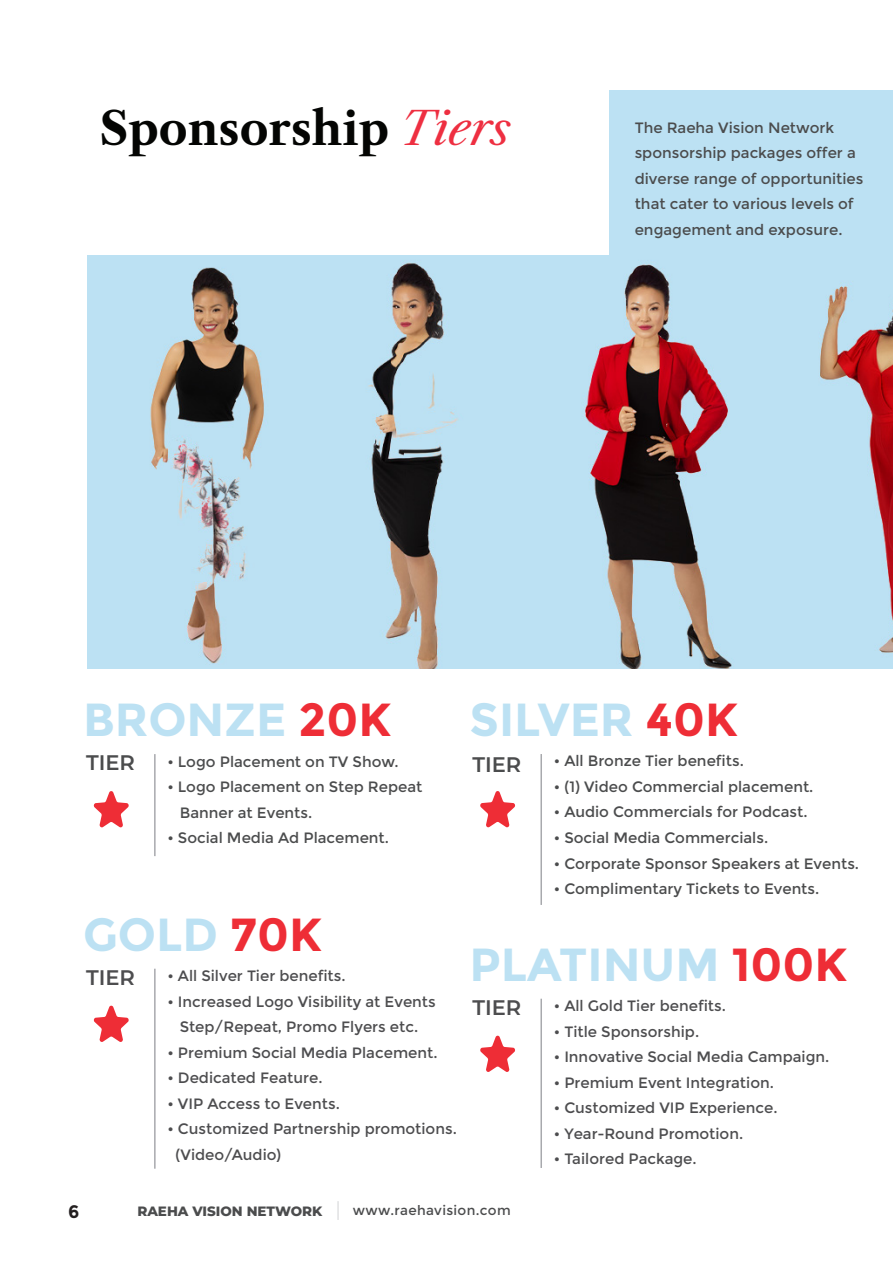
<style>
.page{position:relative;width:893px;height:1263px;background:#fff}
.page>*{position:absolute;margin:0;border:0;box-sizing:border-box;transform-origin:0 0}
.t1{font:700 46.35px "Montserrat";color:#bce1f3}
.t2{font:700 45px "Libre Caslon Text";color:#040503}
.t3{font:600 21px "Montserrat";color:#4b4c4d}
.t4{font:600 21px "Montserrat";color:#4d4d4f}
.t5{font:700 18px "Montserrat";color:#231f20}
.t6{font:15px/25.5px "Montserrat";color:#4b4c4d}
.t7{font:15px/25.5px "Montserrat";color:#4d4d4f;text-align:center}
.t8{font:13.5px "Montserrat";letter-spacing:.025em;color:#4b4c4d}
.t9{font:800 13.5px "Montserrat";color:#4b4c4d}
.s1{font-weight:400;font-style:italic;color:#ee2f41}
.s2{color:#ee2d36}
</style>
<div class="page">
<svg style="left:338px;top:1201px;width:1px;height:19px"></svg>
<hr style="left:892px;top:0;width:1px;height:1263px;background:#4b4c4d">
<div style="left:609px;top:90px;width:284px;height:189px;background:#bce1f3"></div>
<hr style="left:154px;top:754px;width:2px;height:102px;background:#a8a9ad">
<svg style="left:93px;top:791px;width:36px;height:37px"></svg>
<hr style="left:154px;top:969px;width:2px;height:200px;background:#a8a9ad">
<svg style="left:93px;top:1005px;width:36px;height:37px"></svg>
<hr style="left:540px;top:754px;width:2px;height:151px;background:#a8a9ad">
<svg style="left:480px;top:791px;width:36px;height:37px"></svg>
<hr style="left:540px;top:999px;width:2px;height:169px;background:#a8a9ad">
<svg style="left:480px;top:1035px;width:35px;height:37px"></svg>
<img style="left:87px;top:255px;width:806px;height:414px">
<p class="t2" style="left:100px;top:102px;width:413px">Sponsorship <span class="s1">Tiers</span></p>
<p class="t6" style="left:635px;top:115px;width:230px">The Raeha Vision Network sponsorship packages offer a diverse range of opportunities that cater to various levels of engagement and exposure.</p>
<p class="t1" style="left:83px;top:692px;width:310px">BRONZE <span class="s2">20K</span></p>
<p class="t6" style="left:167px;top:749px;width:233px">• Logo Placement on TV Show.</p>
<p class="t6" style="left:180px;top:774px;width:244px;text-indent:-12px">• Logo Placement on Step Repeat<br>Banner at Events.</p>
<p class="t6" style="left:167px;top:825px;width:223px">• Social Media Ad Placement.</p>
<p class="t3" style="left:86px;top:749px;width:50px">TIER</p>
<p class="t1" style="left:83px;top:907px;width:240px">GOLD <span class="s2">70K</span></p>
<p class="t7" style="left:167px;top:963px;width:180px">• All Silver Tier benefits.</p>
<p class="t7" style="left:167px;top:989px;width:270px">• Increased Logo Visibility at Events<br>Step/Repeat, Promo Flyers etc.</p>
<p class="t7" style="left:167px;top:1040px;width:272px">• Premium Social Media Placement.</p>
<p class="t7" style="left:167px;top:1065px;width:157px">• Dedicated Feature.</p>
<p class="t7" style="left:167px;top:1091px;width:174px">• VIP Access to Events.</p>
<p class="t7" style="left:176px;top:1116px;width:283px;text-align:left;text-indent:-8px">• Customized Partnership promotions. (Video/Audio)</p>
<p class="t4" style="left:86px;top:963px;width:50px">TIER</p>
<p class="t1" style="left:469px;top:692px;width:270px">SILVER <span class="s2">40K</span></p>
<p class="t6" style="left:554px;top:749px;width:192px">• All Bronze Tier benefits.</p>
<p class="t6" style="left:554px;top:774px;width:261px">• (1) Video Commercial placement.</p>
<p class="t6" style="left:554px;top:800px;width:255px">• Audio Commercials for Podcast.</p>
<p class="t6" style="left:554px;top:825px;width:216px">• Social Media Commercials.</p>
<p class="t6" style="left:554px;top:851px;width:307px">• Corporate Sponsor Speakers at Events.</p>
<p class="t6" style="left:554px;top:876px;width:267px">• Complimentary Tickets to Events.</p>
<p class="t3" style="left:472px;top:750px;width:50px">TIER</p>
<p class="t1" style="left:469px;top:937px;width:379px">PLATINUM <span class="s2">100K</span></p>
<p class="t7" style="left:554px;top:993px;width:174px">• All Gold Tier benefits.</p>
<p class="t7" style="left:554px;top:1019px;width:147px">• Title Sponsorship.</p>
<p class="t7" style="left:554px;top:1044px;width:277px">• Innovative Social Media Campaign.</p>
<p class="t7" style="left:554px;top:1070px;width:222px">• Premium Event Integration.</p>
<p class="t7" style="left:554px;top:1095px;width:225px">• Customized VIP Experience.</p>
<p class="t7" style="left:554px;top:1121px;width:191px">• Year-Round Promotion.</p>
<p class="t7" style="left:554px;top:1146px;width:144px">• Tailored Package.</p>
<p class="t4" style="left:472px;top:993px;width:50px">TIER</p>
<p class="t5" style="left:68px;top:1201px;width:13px">6</p>
<p class="t9" style="left:137px;top:1202px;width:186px">RAEHA VISION NETWORK</p>
<p class="t8" style="left:353px;top:1203px;width:159px">www.raehavision.com</p>
</div>
